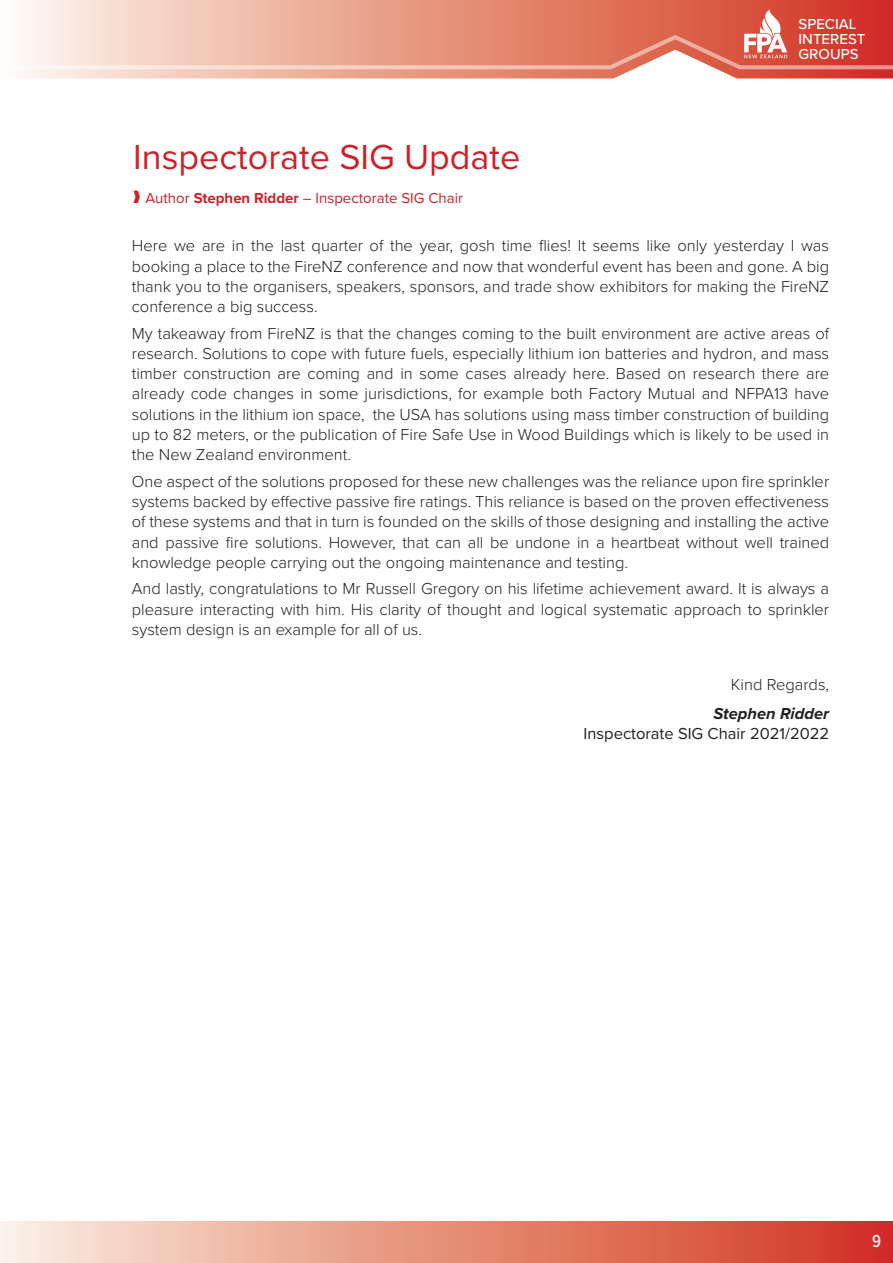
<style>
.page{position:relative;width:893px;height:1263px;background:#fff}
.page>*{position:absolute;margin:0;border:0;box-sizing:border-box;transform-origin:0 0}
.t1{font:36px "Proxima Nova";color:#d02027}
.t2{font:500 18px "Proxima Nova Cond";color:#fff}
.t3{font:300 16.5px/20.2px "Proxima Nova";color:#231f20;text-align:justify}
.t4{font:16.5px "Proxima Nova";color:#231f20}
.t5{font:italic 700 16.5px "Proxima Nova";color:#231f20}
.t6{font:15px "Proxima Nova";color:#d02027}
.t7{font:500 15px/15px "Proxima Nova";color:#fff}
.s1{font-weight:700}
</style>
<div class="page">
<div style="left:0;top:1221px;width:893px;height:42px;background:linear-gradient(to right,#fbefdd,#d1301b)"></div>
<svg style="left:21px;top:0;width:872px;height:9px;background:#e6907d"></svg>
<svg style="left:21px;top:69px;width:872px;height:10px;background:#eba99a"></svg>
<svg style="left:21px;top:9px;width:872px;height:60px;background:#e89987"></svg>
<h1 class="t1" style="left:133px;top:130px;width:389px">Inspectorate SIG Update</h1>
<p class="t6" style="left:133px;top:187px;width:331px">❱ Author <span class="s1">Stephen Ridder</span> – Inspectorate SIG Chair</p>
<p class="t7" style="left:799px;top:16px;width:68px">SPECIAL<br>INTEREST<br>GROUPS</p>
<p class="t3" style="left:132px;top:235px;width:699px">Here we are in the last quarter of the year, gosh time flies! It seems like only yesterday I was booking a place to the FireNZ conference and now that wonderful event has been and gone. A big thank you to the organisers, speakers, sponsors, and trade show exhibitors for making the FireNZ conference a big success.</p>
<p class="t3" style="left:132px;top:322px;width:699px">My takeaway from FireNZ is that the changes coming to the built environment are active areas of research. Solutions to cope with future fuels, especially lithium ion batteries and hydron, and mass timber construction are coming and in some cases already here. Based on research there are already code changes in some jurisdictions, for example both Factory Mutual and NFPA13 have solutions in the lithium ion space, the USA has solutions using mass timber construction of building up to 82 meters, or the publication of Fire Safe Use in Wood Buildings which is likely to be used in the New Zealand environment.</p>
<p class="t3" style="left:132px;top:470px;width:699px">One aspect of the solutions proposed for these new challenges was the reliance upon fire sprinkler systems backed by effective passive fire ratings. This reliance is based on the proven effectiveness of these systems and that in turn is founded on the skills of those designing and installing the active and passive fire solutions. However, that can all be undone in a heartbeat without well trained knowledge people carrying out the ongoing maintenance and testing.</p>
<p class="t3" style="left:132px;top:578px;width:699px">And lastly, congratulations to Mr Russell Gregory on his lifetime achievement award. It is always a pleasure interacting with him. His clarity of thought and logical systematic approach to sprinkler system design is an example for all of us.</p>
<p class="t3" style="left:731px;top:674px;width:100px">Kind Regards,</p>
<p class="t5" style="left:713px;top:701px;width:117px">Stephen Ridder</p>
<p class="t4" style="left:583px;top:721px;width:247px">Inspectorate SIG Chair 2021/2022</p>
<p class="t2" style="left:872px;top:1227px;width:11px">9</p>
</div>
